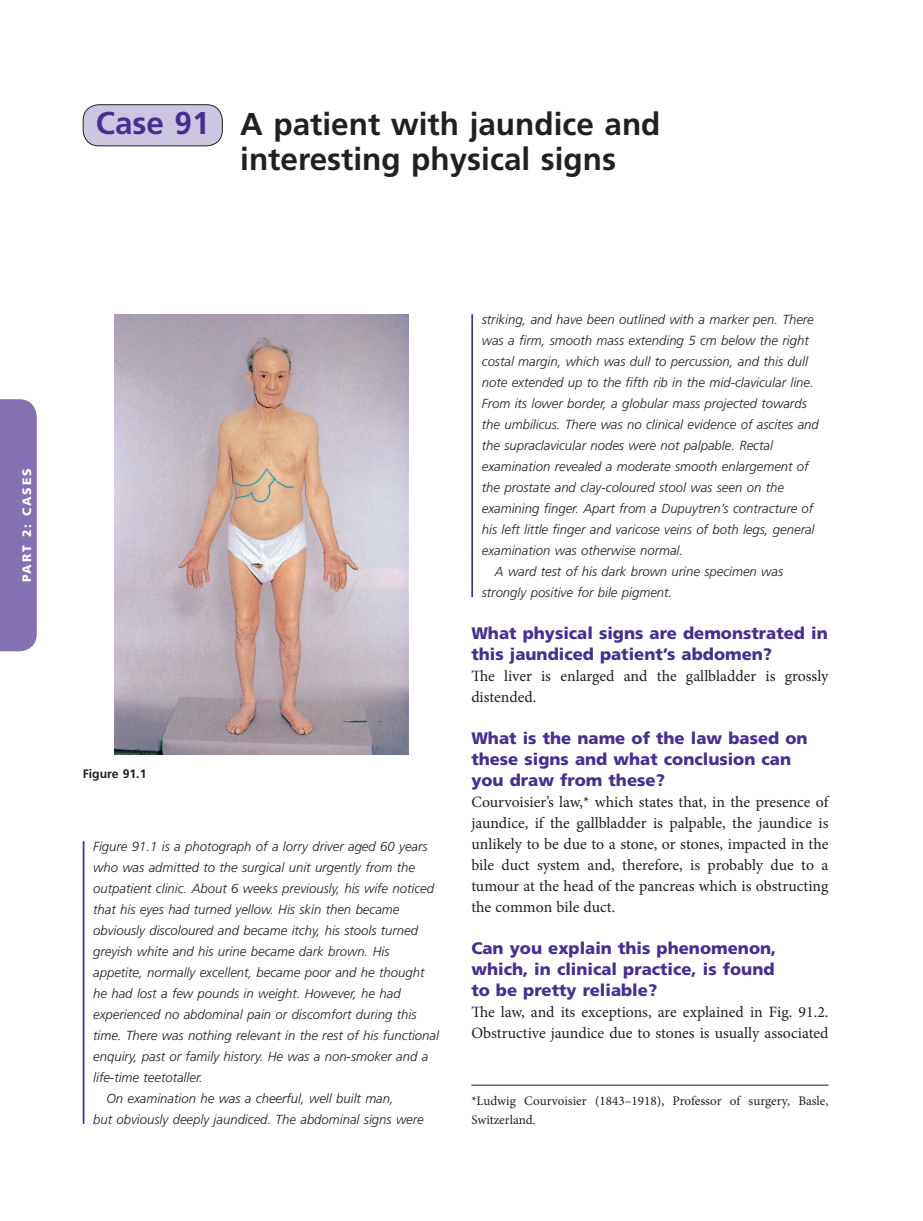
<style>
.page{position:relative;width:923px;height:1221px;background:#fff}
.page>*{position:absolute;margin:0;border:0;box-sizing:border-box;transform-origin:0 0}
.t1{font:700 31.5px/35px "Frutiger LT Std";color:#231f20}
.t2{font:900 16.62px/21px "Frutiger LT Std";color:#482e92}
.t3{font:15.75px/21px "Minion Pro";color:#231f20}
.t4{font:italic 300 13.12px "Frutiger LT Std";color:#231f20}
.t5{font:13.12px/19.2px "Minion Pro";color:#231f20}
.t6{font:900 12.25px "Frutiger LT Std";letter-spacing:.15em;color:#fff}
.t7{font:700 12.25px "Frutiger LT Std";color:#231f20}
.s1{color:#482e92}
</style>
<div class="page">
<div style="left:0;top:399px;width:37px;height:252px;background:#8371b3"></div>
<div style="left:83px;top:105px;width:139px;height:41px;background:#cdc6e1;border-radius:16px"></div>
<div style="left:83px;top:104px;width:140px;height:42px;border:1px solid #231f20;border-radius:16px"></div>
<hr style="left:83px;top:841px;width:1px;height:282px;background:#482e92">
<hr style="left:471px;top:314px;width:2px;height:241px;background:#482e92">
<hr style="left:471px;top:554px;width:2px;height:43px;background:#482e92">
<img style="left:114px;top:314px;width:294px;height:440px">
<hr style="left:471px;top:1084px;width:357px;height:1px;background:#231f20">
<h1 class="t1" style="left:240px;top:107px;width:422px;text-indent:-144px"><span class="s1">Case 91</span> A patient with jaundice and interesting physical signs</h1>
<p class="t6" style="left:19px;top:582px;width:115px;rotate:-90deg">Part 2: cases</p>
<p class="t7" style="left:83px;top:767px;width:65px">Figure 91.1</p>
<p class="t4" style="left:93px;top:838px;width:336px">Figure 91.1 is a photograph of a lorry driver aged 60 years</p>
<p class="t4" style="left:93px;top:859px;width:323px">who was admitted to the surgical unit urgently from the</p>
<p class="t4" style="left:93px;top:880px;width:342px">outpatient clinic. About 6 weeks previously, his wife noticed</p>
<p class="t4" style="left:93px;top:901px;width:308px">that his eyes had turned yellow. His skin then became</p>
<p class="t4" style="left:93px;top:922px;width:326px">obviously discoloured and became itchy, his stools turned</p>
<p class="t4" style="left:93px;top:943px;width:298px">greyish white and his urine became dark brown. His</p>
<p class="t4" style="left:93px;top:964px;width:333px">appetite, normally excellent, became poor and he thought</p>
<p class="t4" style="left:93px;top:985px;width:309px">he had lost a few pounds in weight. However, he had</p>
<p class="t4" style="left:93px;top:1006px;width:325px">experienced no abdominal pain or discomfort during this</p>
<p class="t4" style="left:93px;top:1027px;width:347px">time. There was nothing relevant in the rest of his functional</p>
<p class="t4" style="left:93px;top:1048px;width:337px">enquiry, past or family history. He was a non-smoker and a</p>
<p class="t4" style="left:93px;top:1069px;width:111px">life-time teetotaller.</p>
<p class="t4" style="left:106px;top:1090px;width:289px">On examination he was a cheerful, well built man,</p>
<p class="t4" style="left:93px;top:1111px;width:332px">but obviously deeply jaundiced. The abdominal signs were</p>
<p class="t4" style="left:482px;top:312px;width:333px">striking, and have been outlined with a marker pen. There</p>
<p class="t4" style="left:482px;top:333px;width:328px">was a firm, smooth mass extending 5 cm below the right</p>
<p class="t4" style="left:482px;top:354px;width:328px">costal margin, which was dull to percussion, and this dull</p>
<p class="t4" style="left:482px;top:375px;width:333px">note extended up to the fifth rib in the mid-clavicular line.</p>
<p class="t4" style="left:482px;top:396px;width:326px">From its lower border, a globular mass projected towards</p>
<p class="t4" style="left:482px;top:417px;width:338px">the umbilicus. There was no clinical evidence of ascites and</p>
<p class="t4" style="left:482px;top:438px;width:293px">the supraclavicular nodes were not palpable. Rectal</p>
<p class="t4" style="left:482px;top:459px;width:328px">examination revealed a moderate smooth enlargement of</p>
<p class="t4" style="left:482px;top:480px;width:303px">the prostate and clay-coloured stool was seen on the</p>
<p class="t4" style="left:482px;top:501px;width:333px">examining finger. Apart from a Dupuytren’s contracture of</p>
<p class="t4" style="left:482px;top:522px;width:334px">his left little finger and varicose veins of both legs, general</p>
<p class="t4" style="left:482px;top:543px;width:203px">examination was otherwise normal.</p>
<p class="t4" style="left:495px;top:564px;width:290px">A ward test of his dark brown urine specimen was</p>
<p class="t4" style="left:482px;top:585px;width:192px">strongly positive for bile pigment.</p>
<p class="t2" style="left:471px;top:622px;width:358px">What physical signs are demonstrated in this jaundiced patient’s abdomen?</p>
<p class="t3" style="left:471px;top:665px;width:358px">The liver is enlarged and the gallbladder is grossly distended.</p>
<p class="t2" style="left:471px;top:727px;width:338px">What is the name of the law based on these signs and what conclusion can you draw from these?</p>
<p class="t3" style="left:471px;top:791px;width:359px;text-align:justify">Courvoisier’s law,* which states that, in the presence of jaundice, if the gallbladder is palpable, the jaundice is unlikely to be due to a stone, or stones, impacted in the bile duct system and, therefore, is probably due to a tumour at the head of the pancreas which is obstructing the common bile duct.</p>
<p class="t2" style="left:471px;top:937px;width:306px;text-align:justify">Can you explain this phenomenon, which, in clinical practice, is found to be pretty reliable?</p>
<p class="t3" style="left:471px;top:1001px;width:359px">The law, and its exceptions, are explained in Fig. 91.2.<br>Obstructive jaundice due to stones is usually associated</p>
<p class="t5" style="left:471px;top:1090px;width:359px">*Ludwig Courvoisier (1843–1918), Professor of surgery, Basle,<br>Switzerland.</p>
</div>
